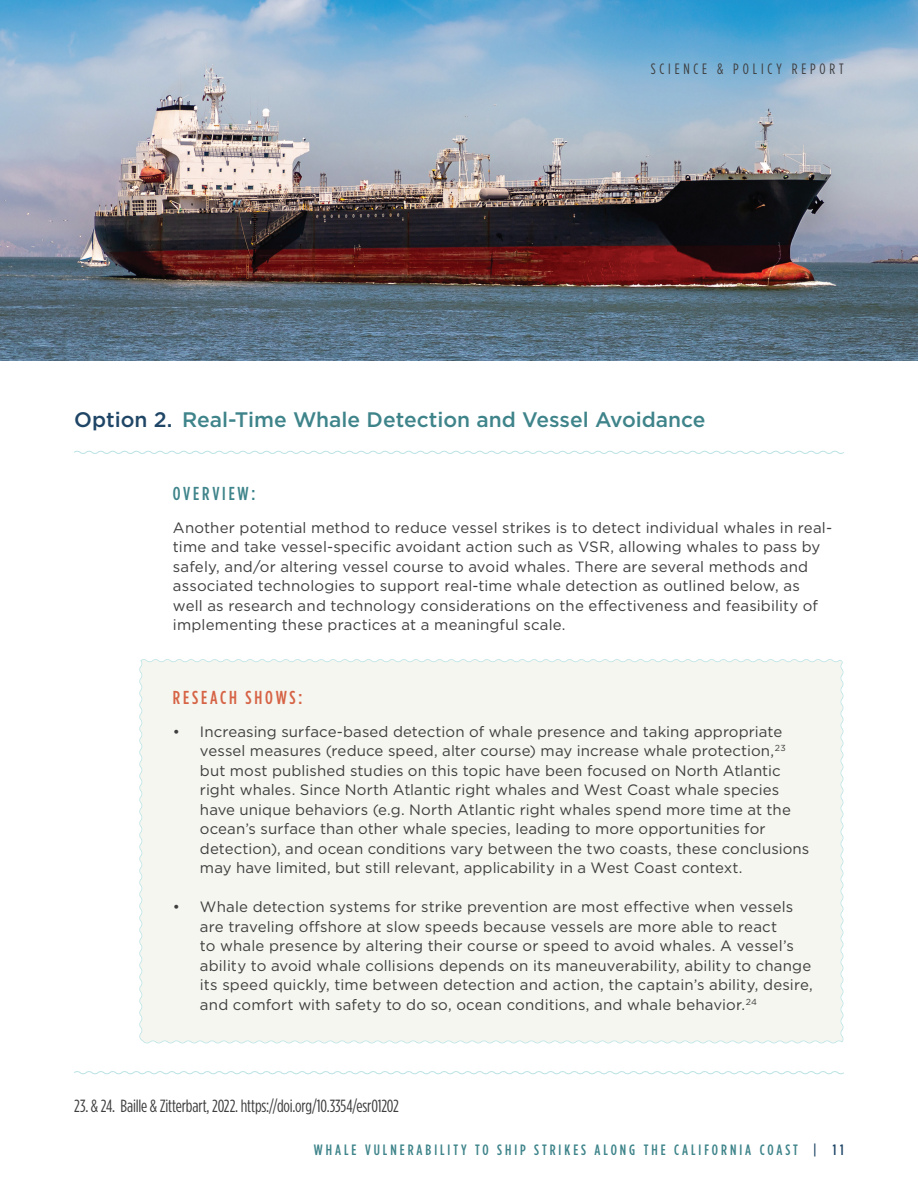
<style>
.page{position:relative;width:918px;height:1188px;background:#fff}
.page>*{position:absolute;margin:0;border:0;box-sizing:border-box;transform-origin:0 0}
.t1{font:500 21px "Gotham";color:#3e848a}
.t2{font:500 18.75px "Gotham Condensed";letter-spacing:.15em;color:#d66345}
.t3{font:500 18.75px "Gotham Condensed";letter-spacing:.15em;color:#3e848a}
.t4{font:17.7px "Gotham Condensed";letter-spacing:-.01em;color:#3e3e3f}
.t5{font:15px/19.5px "Gotham";letter-spacing:.01em;color:#3e3e3f}
.t6{font:500 15px "Gotham Condensed";letter-spacing:.2em;color:#3e848a}
.t7{font:15px "Gotham Condensed";letter-spacing:.255em;color:#3e3e3f}
.s1{color:#1f4666}
</style>
<div class="page">
<div style="left:139px;top:659px;width:705px;height:385px;background:#f5f6ef"></div>
<svg style="left:74px;top:450px;width:770px;height:4px"></svg>
<svg style="left:74px;top:1071px;width:770px;height:4px"></svg>
<img style="left:0;top:0;width:918px;height:361px">
<p class="t7" style="left:651px;top:60px;width:194px">SCIENCE &amp; POLICY REPORT</p>
<h1 class="t1" style="left:74px;top:406px;width:633px"><span class="s1">Option 2.</span> Real-Time Whale Detection and Vessel Avoidance</h1>
<p class="t3" style="left:173px;top:483px;width:84px">OVERVIEW:</p>
<p class="t5" style="left:173px;top:518px;width:661px">Another potential method to reduce vessel strikes is to detect individual whales in real&shy;time and take vessel-specific avoidant action such as VSR, allowing whales to pass by safely, and/or altering vessel course to avoid whales. There are several methods and associated technologies to support real-time whale detection as outlined below, as well as research and technology considerations on the effectiveness and feasibility of implementing these practices at a meaningful scale.</p>
<p class="t2" style="left:173px;top:686px;width:131px">RESEACH SHOWS:</p>
<p class="t5" style="left:200px;top:721px;width:611px;text-indent:-27px">• Increasing surface-based detection of whale presence and taking appropriate vessel measures (reduce speed, alter course) may increase whale protection,<sup>23 </sup>but most published studies on this topic have been focused on North Atlantic right whales. Since North Atlantic right whales and West Coast whale species have unique behaviors (e.g. North Atlantic right whales spend more time at the ocean’s surface than other whale species, leading to more opportunities for detection), and ocean conditions vary between the two coasts, these conclusions may have limited, but still relevant, applicability in a West Coast context.</p>
<p class="t5" style="left:200px;top:897px;width:614px;text-indent:-27px">• Whale detection systems for strike prevention are most effective when vessels are traveling offshore at slow speeds because vessels are more able to react<br>to whale presence by altering their course or speed to avoid whales. A vessel’s ability to avoid whale collisions depends on its maneuverability, ability to change its speed quickly, time between detection and action, the captain’s ability, desire, and comfort with safety to do so, ocean conditions, and whale behavior.<sup>24</sup></p>
<p class="t4" style="left:74px;top:1096px;width:326px">23. &amp; 24. Baille &amp; Zitterbart, 2022. https://doi.org/10.3354/esr01202</p>
<p class="t6" style="left:314px;top:1141px;width:531px">WHALE VULNERABILITY TO SHIP STRIKES ALONG THE CALIFORNIA COAST <span class="s1">| 11</span></p>
</div>
